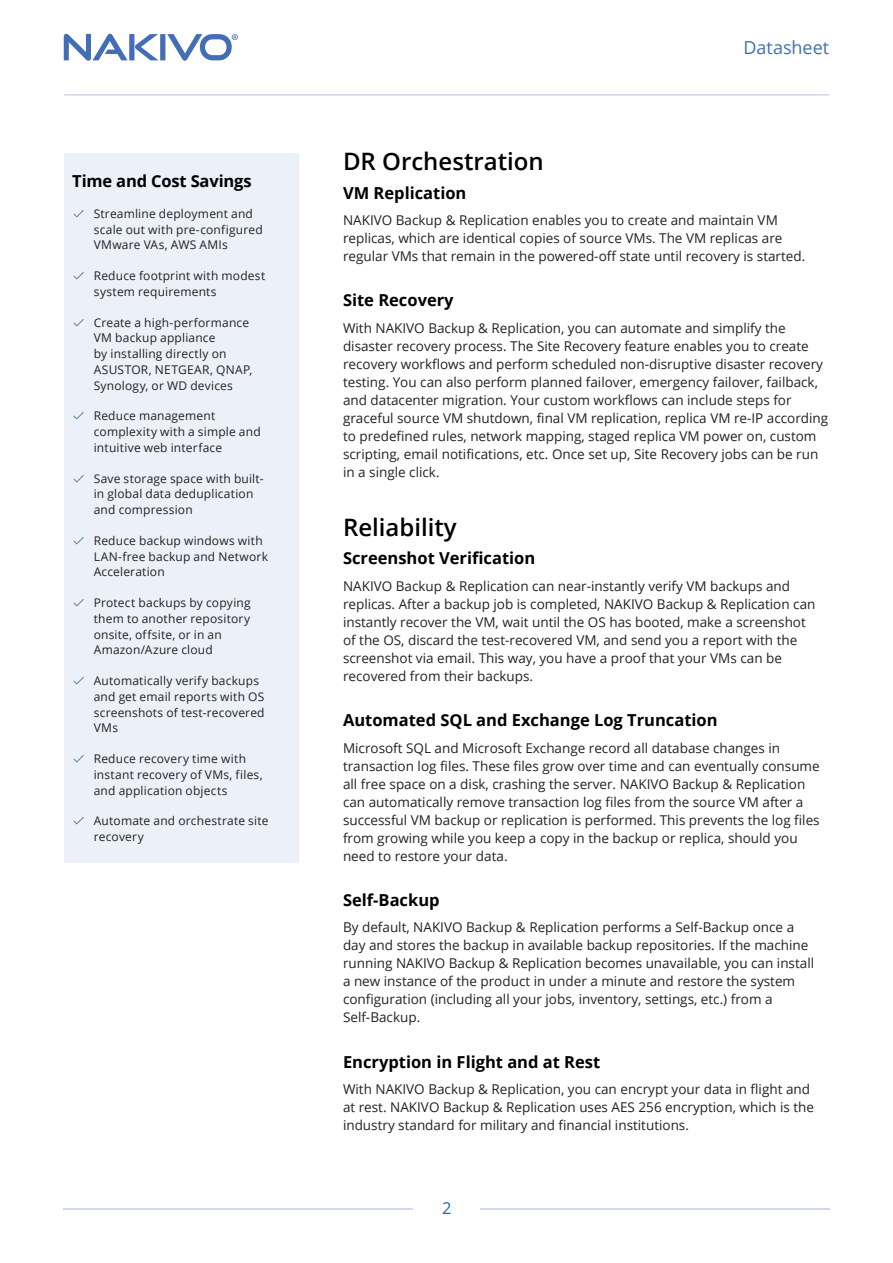
<style>
.page{position:relative;width:893px;height:1263px;background:#fff}
.page>*{position:absolute;margin:0;border:0;box-sizing:border-box;transform-origin:0 0}
.t1{font:600 24px "Open Sans";color:#000002}
.t2{font:18px "Open Sans";color:#436eb6}
.t3{font:700 16.5px "Open Sans";color:#000}
.t4{font:16.5px "Open Sans";color:#156dae}
.t5{font:13.5px/18px "Open Sans";color:#222}
.t6{font:12px/15.8px "Open Sans";letter-spacing:.015em;color:#222}
</style>
<div class="page">
<div style="left:64px;top:153px;width:234px;height:710px;background:#ecf0f8"></div>
<hr style="left:480px;top:1208px;width:350px;height:1px;background:#d1d7ed">
<hr style="left:63px;top:1208px;width:349px;height:1px;background:#d1d7ed">
<svg style="left:64px;top:34px;width:174px;height:27px"></svg>
<hr style="left:64px;top:94px;width:765px;height:2px;background:#d1d7ed">
<p class="t3" style="left:72px;top:170px;width:181px">Time and Cost Savings</p>
<p class="t6" style="left:94px;top:205px;width:170px">Streamline deployment and scale out with pre-configured<br>VMware VAs, AWS AMIs</p>
<p class="t6" style="left:94px;top:268px;width:173px">Reduce footprint with modest system requirements</p>
<p class="t6" style="left:94px;top:314px;width:160px">Create a high-performance<br>VM backup appliance<br>by installing directly on<br>ASUSTOR, NETGEAR, QNAP,<br>Synology, or WD devices</p>
<p class="t6" style="left:94px;top:408px;width:168px">Reduce management complexity with a simple and intuitive web interface</p>
<p class="t6" style="left:94px;top:470px;width:171px">Save storage space with built&shy;in global data deduplication and compression</p>
<p class="t6" style="left:94px;top:532px;width:176px">Reduce backup windows with<br>LAN-free backup and Network<br>Acceleration</p>
<p class="t6" style="left:94px;top:595px;width:158px">Protect backups by copying them to another repository onsite, offsite, or in an<br>Amazon/Azure cloud</p>
<p class="t6" style="left:94px;top:673px;width:172px">Automatically verify backups and get email reports with OS screenshots of test-recovered<br>VMs</p>
<p class="t6" style="left:94px;top:751px;width:170px">Reduce recovery time with instant recovery of VMs, files, and application objects</p>
<p class="t6" style="left:94px;top:813px;width:176px">Automate and orchestrate site recovery</p>
<h2 class="t2" style="left:743px;top:35px;width:87px">Datasheet</h2>
<h1 class="t1" style="left:343px;top:145px;width:202px">DR Orchestration</h1>
<p class="t3" style="left:343px;top:181px;width:125px">VM Replication</p>
<p class="t5" style="left:343px;top:211px;width:464px">NAKIVO Backup &amp; Replication enables you to create and maintain VM replicas, which are identical copies of source VMs. The VM replicas are regular VMs that remain in the powered-off state until recovery is started.</p>
<p class="t3" style="left:343px;top:289px;width:112px">Site Recovery</p>
<p class="t5" style="left:343px;top:319px;width:487px">With NAKIVO Backup &amp; Replication, you can automate and simplify the disaster recovery process. The Site Recovery feature enables you to create recovery workflows and perform scheduled non-disruptive disaster recovery testing. You can also perform planned failover, emergency failover, failback, and datacenter migration. Your custom workflows can include steps for graceful source VM shutdown, final VM replication, replica VM re-IP according to predefined rules, network mapping, staged replica VM power on, custom scripting, email notifications, etc. Once set up, Site Recovery jobs can be run in a single click.</p>
<h1 class="t1" style="left:343px;top:511px;width:115px">Reliability</h1>
<p class="t3" style="left:343px;top:547px;width:194px">Screenshot Verification</p>
<p class="t5" style="left:343px;top:576px;width:474px">NAKIVO Backup &amp; Replication can near-instantly verify VM backups and replicas. After a backup job is completed, NAKIVO Backup &amp; Replication can instantly recover the VM, wait until the OS has booted, make a screenshot of the OS, discard the test-recovered VM, and send you a report with the screenshot via email. This way, you have a proof that your VMs can be recovered from their backups.</p>
<p class="t3" style="left:343px;top:708px;width:376px">Automated SQL and Exchange Log Truncation</p>
<p class="t5" style="left:343px;top:738px;width:478px">Microsoft SQL and Microsoft Exchange record all database changes in transaction log files. These files grow over time and can eventually consume all free space on a disk, crashing the server. NAKIVO Backup &amp; Replication can automatically remove transaction log files from the source VM after a successful VM backup or replication is performed. This prevents the log files from growing while you keep a copy in the backup or replica, should you need to restore your data.</p>
<p class="t3" style="left:343px;top:888px;width:98px">Self-Backup</p>
<p class="t5" style="left:343px;top:918px;width:473px">By default, NAKIVO Backup &amp; Replication performs a Self-Backup once a day and stores the backup in available backup repositories. If the machine running NAKIVO Backup &amp; Replication becomes unavailable, you can install a new instance of the product in under a minute and restore the system configuration (including all your jobs, inventory, settings, etc.) from a Self-Backup.</p>
<p class="t3" style="left:343px;top:1050px;width:259px">Encryption in Flight and at Rest</p>
<p class="t5" style="left:343px;top:1080px;width:472px">With NAKIVO Backup &amp; Replication, you can encrypt your data in flight and at rest. NAKIVO Backup &amp; Replication uses AES 256 encryption, which is the industry standard for military and financial institutions.</p>
<p class="t4" style="left:442px;top:1196px;width:11px">2</p>
</div>
